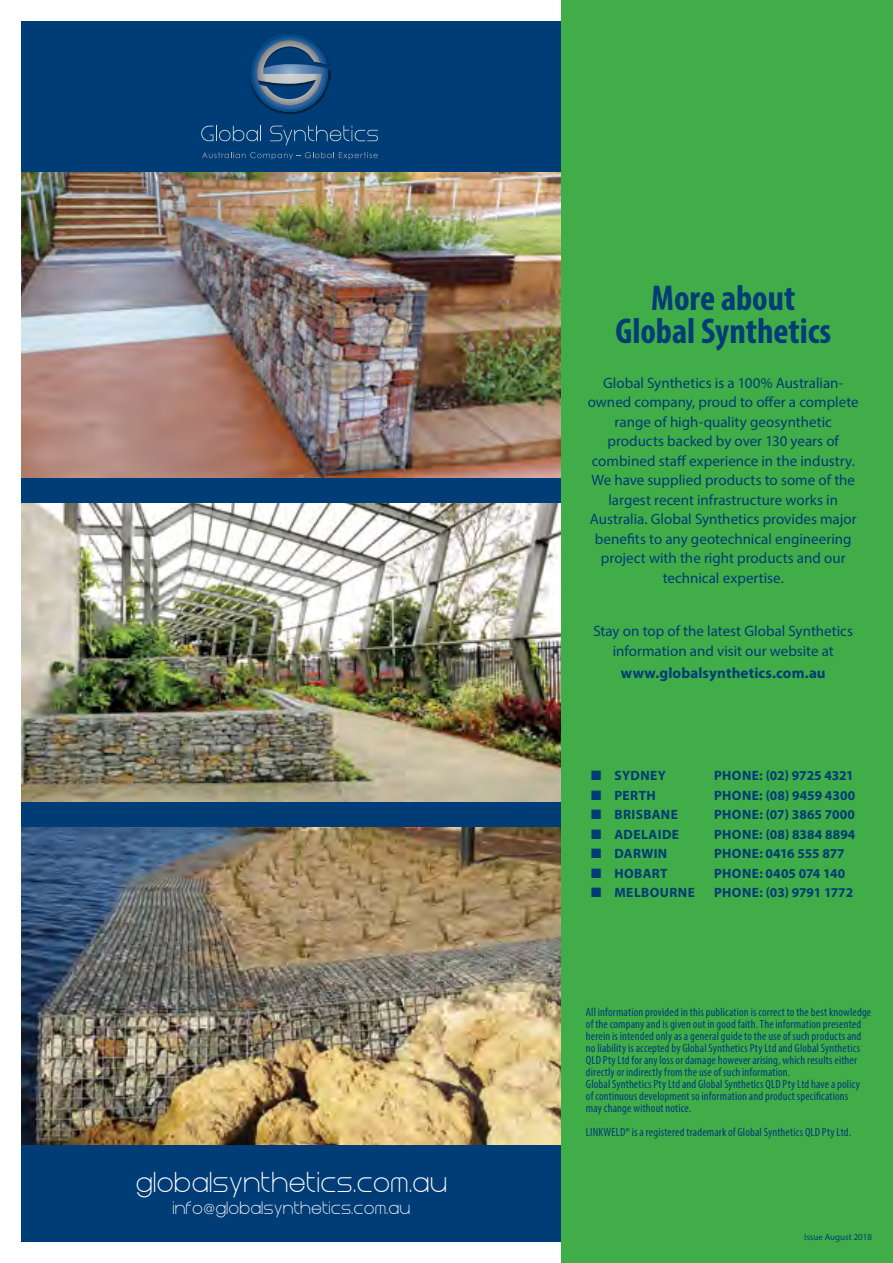
<style>
.page{position:relative;width:893px;height:1263px;background:#fff}
.page>*{position:absolute;margin:0;border:0;box-sizing:border-box;transform-origin:0 0}
.t1{font:700 condensed 36px/33px "Myriad Pro";color:#003c75;text-align:center}
.t2{font:24px "Steiner";letter-spacing:.05em;color:#fff}
.t3{font:15px/19.5px "Myriad Pro";color:#003c75;text-align:center}
.t4{font:15px "Steiner";letter-spacing:.05em;color:#fff}
.t5{font:700 15px "Myriad Pro";letter-spacing:.005em;color:#003c75}
.t6{font:700 13.5px "Myriad Pro";letter-spacing:.02em;color:#003c75}
.t7{font:700 13.5px "Myriad Pro";color:#003c75}
.t8{font:condensed 12px/12px "Myriad Pro";letter-spacing:.01em;color:#003c75}
.t9{font:9px "Myriad Pro";color:#003c75}
.s1{font-family:"Futura T";font-weight:300}
</style>
<div class="page">
<div style="left:21px;top:167px;width:872px;height:1075px;background:#003c75"></div>
<img style="left:21px;top:827px;width:540px;height:317px">
<img style="left:21px;top:172px;width:540px;height:305px">
<div style="left:21px;top:21px;width:872px;height:151px;background:#003c75"></div>
<img style="left:21px;top:504px;width:540px;height:297px">
<img style="left:249px;top:64px;width:54px;height:51px">
<svg style="left:251px;top:34px;width:80px;height:78px"></svg>
<svg style="left:201px;top:126px;width:60px;height:15px"></svg>
<svg style="left:270px;top:126px;width:108px;height:19px"></svg>
<svg style="left:202px;top:152px;width:176px;height:8px"></svg>
<div style="left:561px;top:0;width:332px;height:1263px;background:#41ad49"></div>
<h2 class="t2" style="left:136px;top:1171px;width:312px">globalsynthetics.com.au</h2>
<p class="t4" style="left:173px;top:1201px;width:239px">info<span class="s1">@</span>globalsynthetics.com.au</p>
<h1 class="t1" style="left:615px;top:281px;width:217px">More about<br>Global Synthetics</h1>
<p class="t3" style="left:588px;top:373px;width:273px">Global Synthetics is a 100% Australian&shy;owned company, proud to offer a complete range of high-quality geosynthetic products backed by over 130 years of combined staff experience in the industry.<br>We have supplied products to some of the largest recent infrastructure works in Australia. Global Synthetics provides major benefits to any geotechnical engineering project with the right products and our technical expertise.</p>
<p class="t3" style="left:593px;top:621px;width:261px">Stay on top of the latest Global Synthetics information and visit our website at</p>
<p class="t5" style="left:621px;top:663px;width:206px">www.globalsynthetics.com.au</p>
<p class="t6" style="left:591px;top:767px;width:76px">■ SYDNEY</p>
<p class="t7" style="left:714px;top:767px;width:141px">PHONE: (02) 9725 4321</p>
<p class="t6" style="left:591px;top:786px;width:66px">■ PERTH</p>
<p class="t6" style="left:714px;top:786px;width:143px">PHONE: (08) 9459 4300</p>
<p class="t6" style="left:591px;top:806px;width:88px">■ BRISBANE</p>
<p class="t6" style="left:714px;top:806px;width:142px">PHONE: (07) 3865 7000</p>
<p class="t6" style="left:591px;top:825px;width:89px">■ ADELAIDE</p>
<p class="t6" style="left:714px;top:825px;width:143px">PHONE: (08) 8384 8894</p>
<p class="t6" style="left:591px;top:845px;width:78px">■ DARWIN</p>
<p class="t7" style="left:714px;top:845px;width:132px">PHONE: 0416 555 877</p>
<p class="t6" style="left:591px;top:864px;width:78px">■ HOBART</p>
<p class="t6" style="left:714px;top:864px;width:133px">PHONE: 0405 074 140</p>
<p class="t6" style="left:591px;top:884px;width:105px">■ MELBOURNE</p>
<p class="t7" style="left:714px;top:884px;width:141px">PHONE: (03) 9791 1772</p>
<p class="t8" style="left:586px;top:1006px;width:287px">All information provided in this publication is correct to the best knowledge of the company and is given out in good faith. The information presented herein is intended only as a general guide to the use of such products and no liability is accepted by Global Synthetics Pty Ltd and Global Synthetics QLD Pty Ltd for any loss or damage however arising, which results either directly or indirectly from the use of such information.<br>Global Synthetics Pty Ltd and Global Synthetics QLD Pty Ltd have a policy<br>of continuous development so information and product specifications<br>may change without notice.</p>
<p class="t8" style="left:586px;top:1126px;width:267px">LINKWELD® is a registered trademark of Global Synthetics QLD Pty Ltd.</p>
<p class="t9" style="left:804px;top:1231px;width:69px">Issue August 2018</p>
</div>
